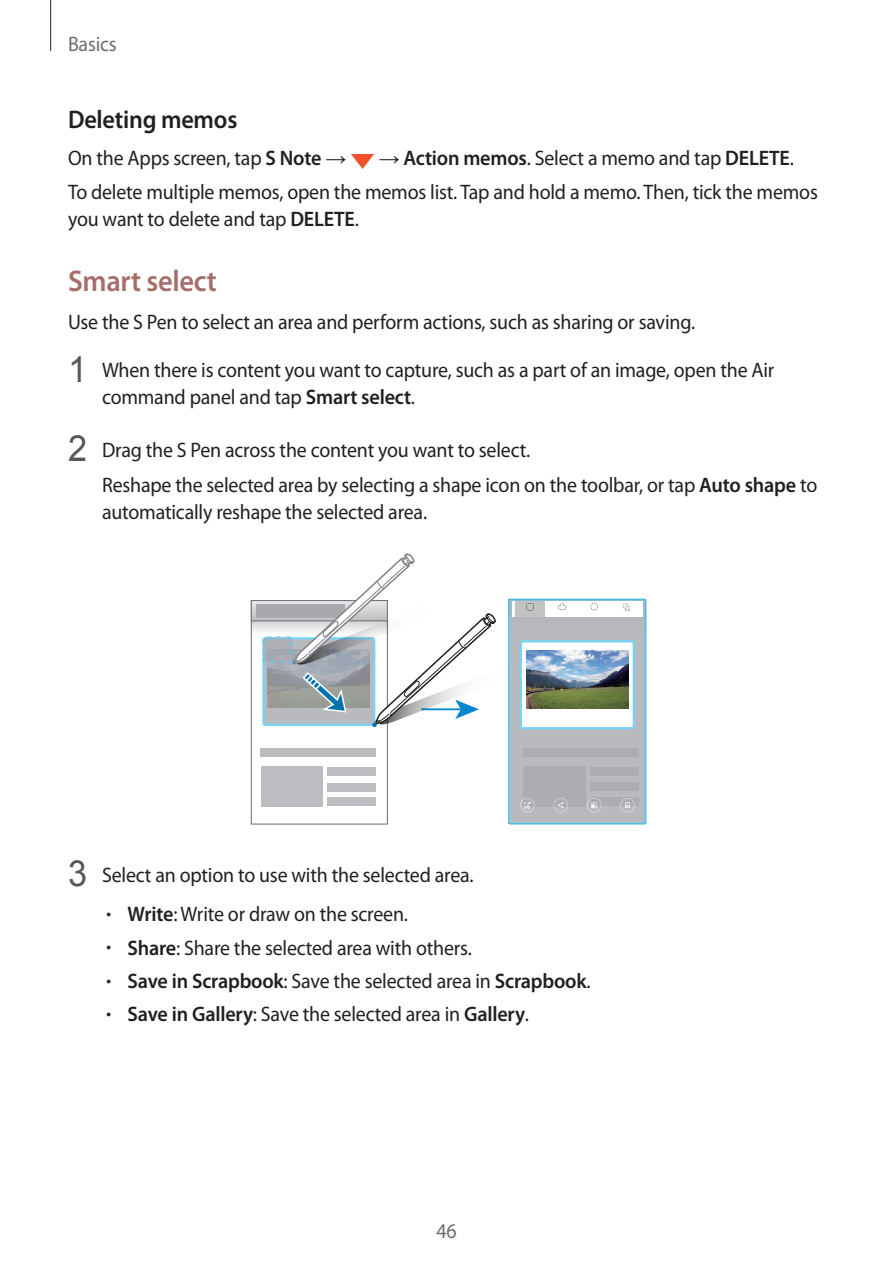
<style>
.page{position:relative;width:893px;height:1263px;background:#fff}
.page>*{position:absolute;margin:0;border:0;box-sizing:border-box;transform-origin:0 0}
.t1{font:600 30px "Myriad Pro";letter-spacing:-.01em;color:#a66e6a;scale:.95 1}
.t2{font:600 25.5px "Myriad Pro";letter-spacing:-.01em;color:#231f20;scale:.95 1}
.t3{font:21px/33.3px "Myriad Pro";letter-spacing:-.01em;color:#231f20;scale:.95 1}
.t4{font:600 21px "Myriad Pro";letter-spacing:-.01em;color:#231f20;scale:.96 1}
.t5{font:21px "Myriad Pro";letter-spacing:-.01em;color:#6c6d70;scale:.95 1}
.s1{font-weight:600}
.s2{font-family:"Arial"}
.s3{font-family:"Arial";font-size:36px;color:#57585a}
.s4{font-weight:300}
.s5{font-weight:400}
</style>
<div class="page">
<hr style="left:50px;top:0;width:1px;height:51px;background:#231f20">
<img style="left:351px;top:154px;width:23px;height:14px">
<svg style="left:251px;top:621px;width:41px;height:13px"></svg>
<svg style="left:253px;top:602px;width:39px;height:17px"></svg>
<div style="left:251px;top:600px;width:137px;height:21px;border:1px solid #6c6d70"></div>
<div style="left:261px;top:767px;width:62px;height:40px;background:#bcbdc0"></div>
<div style="left:261px;top:748px;width:115px;height:9px;background:#bcbdc0"></div>
<svg style="left:263px;top:638px;width:111px;height:87px;background:#a3a5a7"></svg>
<div style="left:262px;top:637px;width:113px;height:89px;border:2px solid #56cbf5;border-radius:2px"></div>
<div style="left:263px;top:637px;width:29px;height:25px;background:#a8a9ad;border-radius:2px"></div>
<div style="left:262px;top:636px;width:31px;height:27px;border:2px dashed #56cbf5;border-radius:2px"></div>
<div style="left:256px;top:605px;width:89px;height:13px;background:#a8a9ad"></div>
<svg style="left:292px;top:553px;width:355px;height:272px"></svg>
<p class="t5" style="left:68px;top:31px;width:53px">Basics</p>
<p class="t2" style="left:68px;top:103px;width:180px">Deleting memos</p>
<p class="t3" style="left:68px;top:141px;width:294px">On the Apps screen, tap <span class="s1">S Note</span> <span class="s2">→</span></p>
<p class="t3" style="left:68px;top:141px;width:791px;text-indent:311px"><span class="s2">→</span> <span class="s1">Action memos</span>. Select a memo and tap <span class="s1">DELETE</span>.<br>To delete multiple memos, open the memos list. Tap and hold a memo. Then, tick the memos</p>
<p class="t3" style="left:68px;top:202px;width:308px">you want to delete and tap <span class="s1">DELETE</span>.</p>
<h1 class="t1" style="left:68px;top:262px;width:158px">Smart select</h1>
<p class="t3" style="left:68px;top:305px;width:662px">Use the S Pen to select an area and perform actions, such as sharing or saving.</p>
<p class="t3" style="left:102px;top:356px;width:709px;line-height:27px;text-indent:-34px"><span class="s3">1</span> When there is content you want to capture, such as a part of an image, open the Air command panel and tap <span class="s1">Smart select</span>.</p>
<p class="t3" style="left:102px;top:432px;width:754px;line-height:35.5px;text-indent:-34px"><span class="s3">2</span> Drag the S Pen across the content you want to select.<br>Reshape the selected area by selecting a shape icon on the toolbar, or tap <span class="s1">Auto shape</span> to</p>
<p class="t3" style="left:102px;top:495px;width:344px">automatically reshape the selected area.</p>
<p class="t3" style="left:68px;top:857px;width:428px"><span class="s3">3</span> Select an option to use with the selected area.</p>
<p class="t3" style="left:106px;top:897px;width:319px"><span class="s4">•</span> <span class="s1">Write</span>: Write or draw on the screen.</p>
<p class="t3" style="left:106px;top:931px;width:386px"><span class="s4">•</span> <span class="s1">Share</span>: Share the selected area with others.</p>
<p class="t4" style="left:106px;top:968px;width:506px"><span class="s4">•</span> Save in Scrapbook<span class="s5">: Save the selected area in</span> Scrapbook<span class="s5">.</span></p>
<p class="t3" style="left:106px;top:997px;width:446px"><span class="s4">•</span> <span class="s1">Save in Gallery</span>: Save the selected area in <span class="s1">Gallery</span>.</p>
<p class="t5" style="left:436px;top:1218px;width:23px">46</p>
</div>
